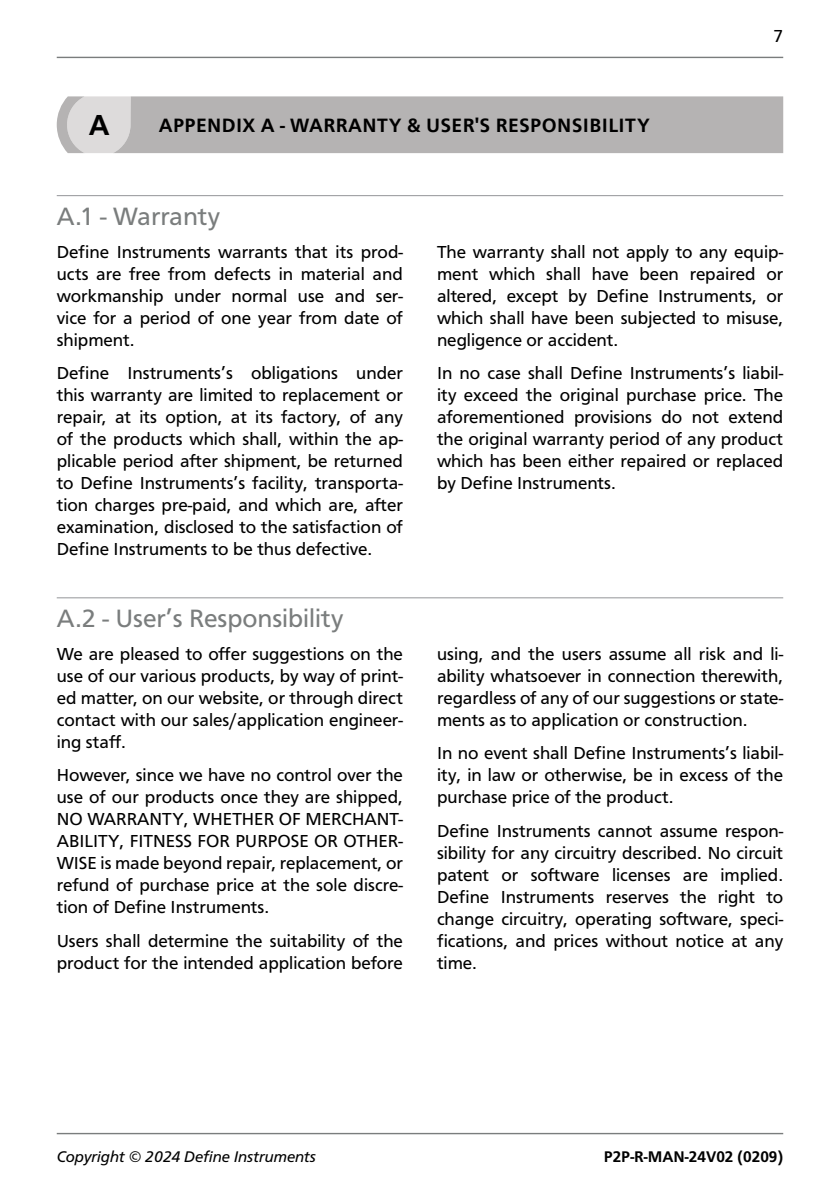
<style>
.page{position:relative;width:840px;height:1191px;background:#fff}
.page>*{position:absolute;margin:0;border:0;box-sizing:border-box;transform-origin:0 0}
.t1{font:700 30px "Carto Gothic Pro";color:#000}
.t2{font:26px "Carto Gothic Pro";color:#7a7d7d}
.t3{font:700 20px "Carto Gothic Pro";letter-spacing:.02em;color:#000}
.t4{font:18px/22px "Carto Gothic Pro";color:#000;text-align:justify}
.t5{font:italic 16px "Carto Gothic Pro";color:#000}
.t6{font:700 16px "Carto Gothic Pro";color:#000}
</style>
<div class="page">
<hr style="left:57px;top:57px;width:725px;height:1px;background:#7a7d7d">
<hr style="left:57px;top:1132px;width:725px;height:2px;background:#7a7d7d">
<hr style="left:57px;top:195px;width:725px;height:1px;background:#939598">
<svg style="left:57px;top:96px;width:725px;height:57px;background:#b9b7b7"></svg>
<hr style="left:57px;top:597px;width:725px;height:1px;background:#939598">
<h1 class="t1" style="left:89px;top:108px;width:22px">A</h1>
<p class="t3" style="left:159px;top:114px;width:492px">APPENDIX A - WARRANTY &amp; USER'S RESPONSIBILITY</p>
<p class="t4" style="left:773px;top:25px;width:11px">7</p>
<h2 class="t2" style="left:57px;top:201px;width:165px">A.1 - Warranty</h2>
<p class="t4" style="left:57px;top:241px;width:347px">Define Instruments warrants that its prod&shy;ucts are free from defects in material and workmanship under normal use and ser&shy;vice for a period of one year from date of shipment.</p>
<p class="t4" style="left:57px;top:362px;width:347px">Define Instruments’s obligations under this warranty are limited to replacement or repair, at its option, at its factory, of any of the products which shall, within the ap&shy;plicable period after shipment, be returned to Define Instruments’s facility, transporta&shy;tion charges pre-paid, and which are, after examination, disclosed to the satisfaction of Define Instruments to be thus defective.</p>
<h2 class="t2" style="left:57px;top:603px;width:288px">A.2 - User’s Responsibility</h2>
<p class="t4" style="left:57px;top:643px;width:347px">We are pleased to offer suggestions on the use of our various products, by way of print&shy;ed matter, on our website, or through direct contact with our sales/application engineer&shy;ing staff.</p>
<p class="t4" style="left:57px;top:764px;width:347px">However, since we have no control over the use of our products once they are shipped, NO WARRANTY, WHETHER OF MERCHANT-ABILITY, FITNESS FOR PURPOSE OR OTHER-WISE is made beyond repair, replacement, or refund of purchase price at the sole discre&shy;tion of Define Instruments.</p>
<p class="t4" style="left:57px;top:929px;width:347px">Users shall determine the suitability of the product for the intended application before</p>
<p class="t4" style="left:437px;top:241px;width:347px">The warranty shall not apply to any equip&shy;ment which shall have been repaired or altered, except by Define Instruments, or which shall have been subjected to misuse, negligence or accident.</p>
<p class="t4" style="left:437px;top:362px;width:347px">In no case shall Define Instruments’s liabil&shy;ity exceed the original purchase price. The aforementioned provisions do not extend the original warranty period of any product which has been either repaired or replaced by Define Instruments.</p>
<p class="t4" style="left:437px;top:643px;width:347px">using, and the users assume all risk and li&shy;ability whatsoever in connection therewith, regardless of any of our suggestions or state&shy;ments as to application or construction.</p>
<p class="t4" style="left:437px;top:742px;width:347px">In no event shall Define Instruments’s liabil&shy;ity, in law or otherwise, be in excess of the purchase price of the product.</p>
<p class="t4" style="left:437px;top:819px;width:347px">Define Instruments cannot assume respon&shy;sibility for any circuitry described. No circuit patent or software licenses are implied.<br>Define Instruments reserves the right to change circuitry, operating software, speci&shy;fications, and prices without notice at any time.</p>
<p class="t5" style="left:57px;top:1147px;width:261px">Copyright © 2024 Define Instruments</p>
<p class="t6" style="left:603px;top:1147px;width:181px">P2P-R-MAN-24V02 (0209)</p>
</div>
